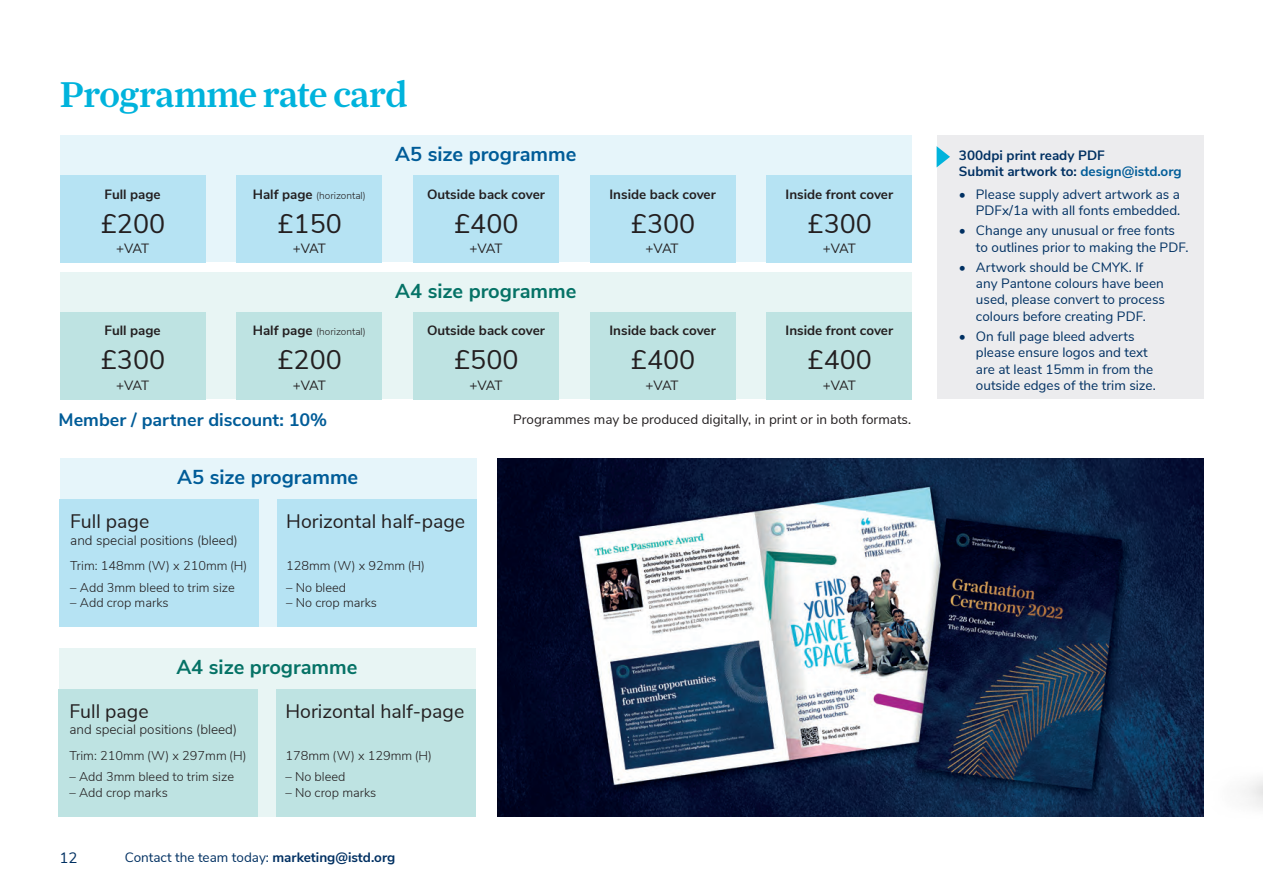
<style>
.page{position:relative;width:1263px;height:893px;background:#fff}
.page>*{position:absolute;margin:0;border:0;box-sizing:border-box;transform-origin:0 0}
.t1{font:500 37.5px "Farnham Headline";letter-spacing:.005em;color:#00b3dc}
.t2{font:26.85px "Nunito Sans";color:#231f20}
.t3{font:700 20.1px "Nunito Sans";color:#057266}
.t4{font:700 20.1px "Nunito Sans";color:#005c98}
.t5{font:19.5px "Nunito Sans";color:#231f20}
.t6{font:700 18px "Nunito Sans";color:#005c98}
.t7{font:15px "Nunito Sans";color:#003062}
.t8{font:13.5px/16.2px "Nunito Sans";color:#003062}
.t9{font:13.5px "Nunito Sans";color:#231f20}
.t10{font:300 13.5px "Nunito Sans";color:#231f20}
.t11{font:700 13.5px/16.2px "Nunito Sans";color:#003062}
.t12{font:700 13.35px "Nunito Sans";color:#231f20}
.t13{font:13.35px "Nunito Sans";letter-spacing:-.075em;color:#231f20}
.t14{font:300 12.75px "Nunito Sans";color:#231f20}
.t15{font:300 10.05px "Nunito Sans";color:#231f20}
.s1{font-weight:700;font-size:13.35px}
.s2{font-weight:700}
.s3{color:#005c98}
</style>
<div class="page">
<div style="left:60px;top:272px;width:852px;height:127px;background:#e8f5f4"></div>
<div style="left:60px;top:135px;width:852px;height:127px;background:#e6f5fa"></div>
<div style="left:60px;top:176px;width:145px;height:87px;background:#b6e3f3"></div>
<div style="left:237px;top:176px;width:145px;height:87px;background:#b6e3f3"></div>
<div style="left:413px;top:176px;width:146px;height:87px;background:#b6e3f3"></div>
<div style="left:590px;top:176px;width:145px;height:87px;background:#b6e3f3"></div>
<div style="left:767px;top:176px;width:145px;height:87px;background:#b6e3f3"></div>
<div style="left:60px;top:312px;width:145px;height:87px;background:#bee3e2"></div>
<div style="left:237px;top:312px;width:145px;height:87px;background:#bee3e2"></div>
<div style="left:413px;top:312px;width:146px;height:87px;background:#bee3e2"></div>
<div style="left:590px;top:312px;width:145px;height:87px;background:#bee3e2"></div>
<div style="left:767px;top:312px;width:145px;height:87px;background:#bee3e2"></div>
<div style="left:60px;top:458px;width:416px;height:169px;background:#e6f5fa"></div>
<div style="left:277px;top:499px;width:199px;height:128px;background:#b6e3f3"></div>
<div style="left:60px;top:499px;width:199px;height:128px;background:#b6e3f3"></div>
<div style="left:59px;top:648px;width:417px;height:168px;background:#e8f5f4"></div>
<div style="left:277px;top:689px;width:199px;height:127px;background:#bee3e2"></div>
<div style="left:59px;top:689px;width:199px;height:127px;background:#bee3e2"></div>
<div style="left:936px;top:135px;width:267px;height:264px;background:#ececee"></div>
<svg style="left:936px;top:146px;width:14px;height:21px"></svg>
<img style="left:497px;top:458px;width:691px;height:358px">
<img style="left:1188px;top:345px;width:75px;height:472px">
<h1 class="t1" style="left:60px;top:73px;width:349px">Programme rate card</h1>
<h3 class="t4" style="left:395px;top:139px;width:183px">A5 size programme</h3>
<p class="t12" style="left:105px;top:184px;width:58px">Full page</p>
<p class="t15" style="left:253px;top:188px;width:115px"><span class="s1">Half page</span> (horizontal)</p>
<p class="t12" style="left:427px;top:184px;width:119px">Outside back cover</p>
<p class="t12" style="left:609px;top:184px;width:108px">Inside back cover</p>
<p class="t12" style="left:786px;top:184px;width:109px">Inside front cover</p>
<h2 class="t2" style="left:101px;top:204px;width:66px">£200</h2>
<p class="t13" style="left:116px;top:239px;width:35px">+VAT</p>
<h2 class="t2" style="left:454px;top:204px;width:66px">£400</h2>
<p class="t13" style="left:469px;top:239px;width:35px">+VAT</p>
<h2 class="t2" style="left:631px;top:204px;width:66px">£300</h2>
<p class="t13" style="left:645px;top:239px;width:35px">+VAT</p>
<h2 class="t2" style="left:278px;top:204px;width:66px">£150</h2>
<p class="t13" style="left:293px;top:239px;width:35px">+VAT</p>
<h2 class="t2" style="left:808px;top:204px;width:66px">£300</h2>
<p class="t13" style="left:823px;top:239px;width:35px">+VAT</p>
<h3 class="t3" style="left:395px;top:276px;width:183px">A4 size programme</h3>
<p class="t12" style="left:105px;top:321px;width:58px">Full page</p>
<p class="t15" style="left:253px;top:324px;width:115px"><span class="s1">Half page</span> (horizontal)</p>
<p class="t12" style="left:427px;top:321px;width:119px">Outside back cover</p>
<p class="t12" style="left:609px;top:321px;width:108px">Inside back cover</p>
<p class="t12" style="left:786px;top:321px;width:109px">Inside front cover</p>
<h2 class="t2" style="left:101px;top:340px;width:66px">£300</h2>
<p class="t13" style="left:116px;top:375px;width:35px">+VAT</p>
<h2 class="t2" style="left:278px;top:340px;width:66px">£200</h2>
<p class="t13" style="left:293px;top:375px;width:35px">+VAT</p>
<h2 class="t2" style="left:454px;top:340px;width:66px">£500</h2>
<p class="t13" style="left:469px;top:375px;width:35px">+VAT</p>
<h2 class="t2" style="left:631px;top:340px;width:66px">£400</h2>
<p class="t13" style="left:645px;top:375px;width:35px">+VAT</p>
<h2 class="t2" style="left:808px;top:340px;width:66px">£400</h2>
<p class="t13" style="left:823px;top:375px;width:35px">+VAT</p>
<h3 class="t6" style="left:59px;top:406px;width:270px">Member / partner discount: 10%</h3>
<h3 class="t4" style="left:177px;top:462px;width:183px">A5 size programme</h3>
<h3 class="t5" style="left:70px;top:507px;width:81px">Full page</h3>
<p class="t10" style="left:70px;top:530px;width:169px">and special positions (bleed)</p>
<p class="t14" style="left:70px;top:556px;width:178px">Trim: 148mm (W) x 210mm (H)</p>
<p class="t14" style="left:70px;top:578px;width:166px">– Add 3mm bleed to trim size</p>
<p class="t14" style="left:70px;top:593px;width:100px">– Add crop marks</p>
<h3 class="t5" style="left:286px;top:507px;width:180px">Horizontal half-page</h3>
<p class="t14" style="left:286px;top:556px;width:140px">128mm (W) x 92mm (H)</p>
<p class="t14" style="left:286px;top:578px;width:61px">– No bleed</p>
<p class="t14" style="left:286px;top:593px;width:92px">– No crop marks</p>
<h3 class="t3" style="left:176px;top:652px;width:183px">A4 size programme</h3>
<h3 class="t5" style="left:70px;top:697px;width:81px">Full page</h3>
<p class="t10" style="left:70px;top:720px;width:169px">and special positions (bleed)</p>
<p class="t14" style="left:70px;top:746px;width:178px">Trim: 210mm (W) x 297mm (H)</p>
<p class="t14" style="left:70px;top:768px;width:166px">– Add 3mm bleed to trim size</p>
<p class="t14" style="left:70px;top:783px;width:100px">– Add crop marks</p>
<h3 class="t5" style="left:285px;top:697px;width:180px">Horizontal half-page</h3>
<p class="t14" style="left:285px;top:746px;width:148px">178mm (W) x 129mm (H)</p>
<p class="t14" style="left:285px;top:768px;width:61px">– No bleed</p>
<p class="t14" style="left:285px;top:783px;width:92px">– No crop marks</p>
<p class="t7" style="left:60px;top:847px;width:19px">12</p>
<p class="t8" style="left:125px;top:848px;width:272px">Contact the team today: <span class="s2">marketing@istd.org</span></p>
<p class="t9" style="left:513px;top:409px;width:399px">Programmes may be produced digitally, in print or in both formats.</p>
<p class="t11" style="left:959px;top:146px;width:224px">300dpi print ready PDF<br>Submit artwork to: <span class="s3">design@istd.org</span></p>
<p class="t8" style="left:959px;top:185px;width:223px;text-align:right">• Please supply advert artwork as a<br>PDFx/1a with all fonts embedded.</p>
<p class="t8" style="left:976px;top:222px;width:214px;text-indent:-17px">• Change any unusual or free fonts to outlines prior to making the PDF.</p>
<p class="t8" style="left:976px;top:258px;width:190px;text-indent:-17px">• Artwork should be CMYK. If any Pantone colours have been used, please convert to process colours before creating PDF.</p>
<p class="t8" style="left:976px;top:327px;width:181px;text-indent:-17px">• On full page bleed adverts please ensure logos and text are at least 15mm in from the outside edges of the trim size.</p>
</div>
